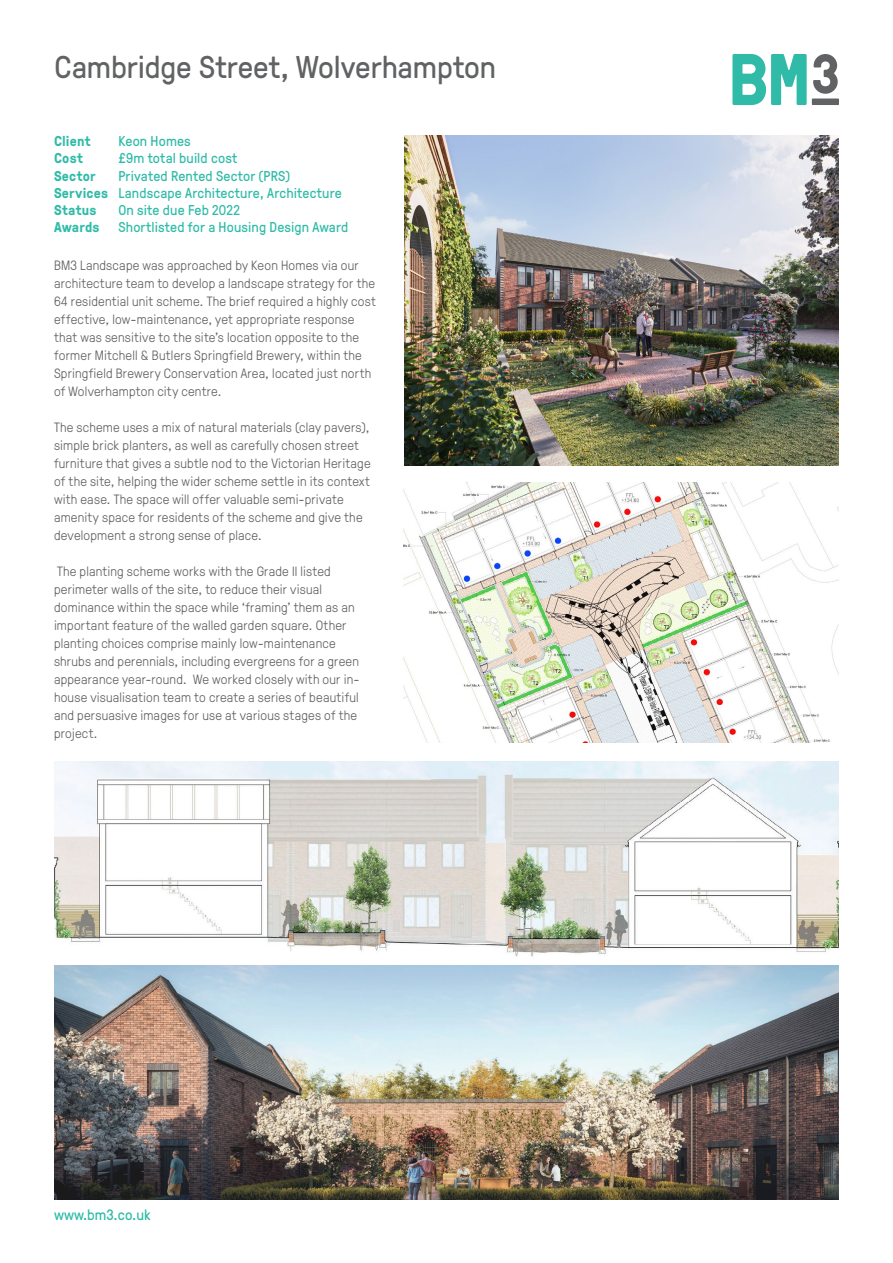
<style>
.page{position:relative;width:893px;height:1263px;background:#fff}
.page>*{position:absolute;margin:0;border:0;box-sizing:border-box;transform-origin:0 0}
.t1{font:31.5px "GT Pressura";color:#606263}
.t2{font:15px "GT Pressura";color:#2fbba7}
.t3{font:14.25px/17.2px "GT Pressura";letter-spacing:.01em;color:#2fbba7}
.t4{font:700 14.25px/17.2px "GT Pressura";letter-spacing:.015em;color:#2fbba7}
.t5{font:300 13.5px/18px "GT Pressura";letter-spacing:.015em;color:#606263}
</style>
<div class="page">
<svg style="left:732px;top:54px;width:75px;height:51px"></svg>
<svg style="left:813px;top:54px;width:25px;height:40px"></svg>
<div style="left:812px;top:99px;width:27px;height:6px;background:#606263"></div>
<img style="left:405px;top:135px;width:434px;height:331px">
<img style="left:403px;top:482px;width:436px;height:260px">
<img style="left:54px;top:761px;width:784px;height:439px">
<h1 class="t1" style="left:55px;top:44px;width:443px">Cambridge Street, Wolverhampton</h1>
<p class="t4" style="left:54px;top:132px;width:56px">Client<br>Cost<br>Sector<br>Services<br>Status<br>Awards</p>
<p class="t3" style="left:118px;top:132px;width:231px">Keon Homes<br>£9m total build cost<br>Privated Rented Sector (PRS)<br>Landscape Architecture, Architecture<br>On site due Feb 2022<br>Shortlisted for a Housing Design Award</p>
<p class="t5" style="left:54px;top:255px;width:324px">BM3 Landscape was approached by Keon Homes via our architecture team to develop a landscape strategy for the 64 residential unit scheme. The brief required a highly cost effective, low-maintenance, yet appropriate response that was sensitive to the site’s location opposite to the former Mitchell &amp; Butlers Springfield Brewery, within the Springfield Brewery Conservation Area, located just north of Wolverhampton city centre.</p>
<p class="t5" style="left:54px;top:417px;width:318px">The scheme uses a mix of natural materials (clay pavers), simple brick planters, as well as carefully chosen street furniture that gives a subtle nod to the Victorian Heritage of the site, helping the wider scheme settle in its context with ease. The space will offer valuable semi-private amenity space for residents of the scheme and give the development a strong sense of place.</p>
<p class="t5" style="left:54px;top:561px;width:307px">The planting scheme works with the Grade II listed perimeter walls of the site, to reduce their visual dominance within the space while ‘framing’ them as an important feature of the walled garden square. Other planting choices comprise mainly low-maintenance shrubs and perennials, including evergreens for a green appearance year-round. We worked closely with our in&shy;house visualisation team to create a series of beautiful and persuasive images for use at various stages of the project.</p>
<p class="t2" style="left:54px;top:1204px;width:98px">www.bm3.co.uk</p>
</div>
